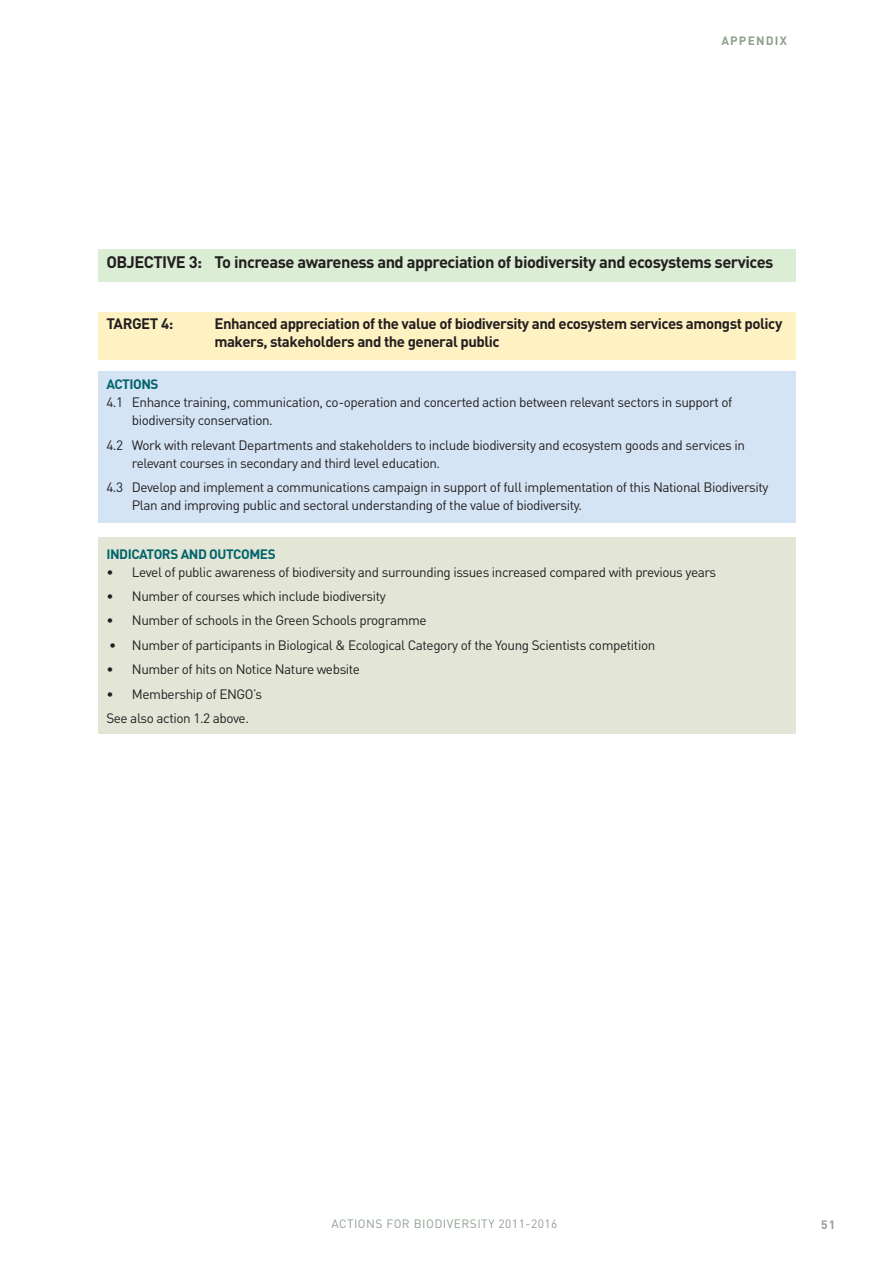
<style>
.page{position:relative;width:893px;height:1263px;background:#fff}
.page>*{position:absolute;margin:0;border:0;box-sizing:border-box;transform-origin:0 0}
.t1{font:700 16.5px "DIN";letter-spacing:-.03em;color:#231f20}
.t2{font:700 15px/18px "DIN";letter-spacing:-.03em;color:#231f20}
.t3{font:13.5px/18px "DIN";letter-spacing:-.03em;color:#231f20}
.t4{font:700 13.5px "DIN";letter-spacing:-.03em;color:#00646a}
.t5{font:12px "DIN";letter-spacing:.04em;color:#91a090}
.t6{font:700 12px "DIN";letter-spacing:.1em;color:#91a090}
</style>
<div class="page">
<div style="left:98px;top:249px;width:697px;height:33px;background:#dbedd4"></div>
<div style="left:98px;top:313px;width:697px;height:47px;background:#fff2c2"></div>
<div style="left:98px;top:371px;width:697px;height:151px;background:#d4e4f5"></div>
<div style="left:98px;top:538px;width:697px;height:196px;background:#e3e5d7"></div>
<p class="t6" style="left:721px;top:37px;width:67px">APPENDIX</p>
<p class="t1" style="left:106px;top:257px;width:668px">OBJECTIVE 3: To increase awareness and appreciation of biodiversity and ecosystems services</p>
<p class="t2" style="left:106px;top:316px;width:68px">TARGET 4:</p>
<p class="t2" style="left:214px;top:316px;width:569px">Enhanced appreciation of the value of biodiversity and ecosystem services amongst policy makers, stakeholders and the general public</p>
<p class="t4" style="left:106px;top:380px;width:54px">ACTIONS</p>
<p class="t3" style="left:132px;top:395px;width:602px;text-indent:-26px">4.1 Enhance training, communication, co-operation and concerted action between relevant sectors in support of biodiversity conservation.</p>
<p class="t3" style="left:132px;top:437px;width:614px;text-indent:-26px">4.2 Work with relevant Departments and stakeholders to include biodiversity and ecosystem goods and services in relevant courses in secondary and third level education.</p>
<p class="t3" style="left:132px;top:480px;width:638px;text-indent:-26px">4.3 Develop and implement a communications campaign in support of full implementation of this National Biodiversity<br>Plan and improving public and sectoral understanding of the value of biodiversity.</p>
<p class="t4" style="left:106px;top:549px;width:171px">INDICATORS AND OUTCOMES</p>
<p class="t3" style="left:106px;top:564px;width:611px">• Level of public awareness of biodiversity and surrounding issues increased compared with previous years</p>
<p class="t3" style="left:106px;top:589px;width:281px">• Number of courses which include biodiversity</p>
<p class="t3" style="left:106px;top:613px;width:322px">• Number of schools in the Green Schools programme</p>
<p class="t3" style="left:109px;top:637px;width:547px">• Number of participants in Biological &amp; Ecological Category of the Young Scientists competition</p>
<p class="t3" style="left:106px;top:662px;width:255px">• Number of hits on Notice Nature website</p>
<p class="t3" style="left:106px;top:683px;width:157px;line-height:24.5px">• Membership of ENGO’s<br>See also action 1.2 above.</p>
<p class="t5" style="left:331px;top:1219px;width:227px">ACTIONS FOR BIODIVERSITY 2011-2016</p>
<p class="t6" style="left:821px;top:1220px;width:16px">51</p>
</div>
